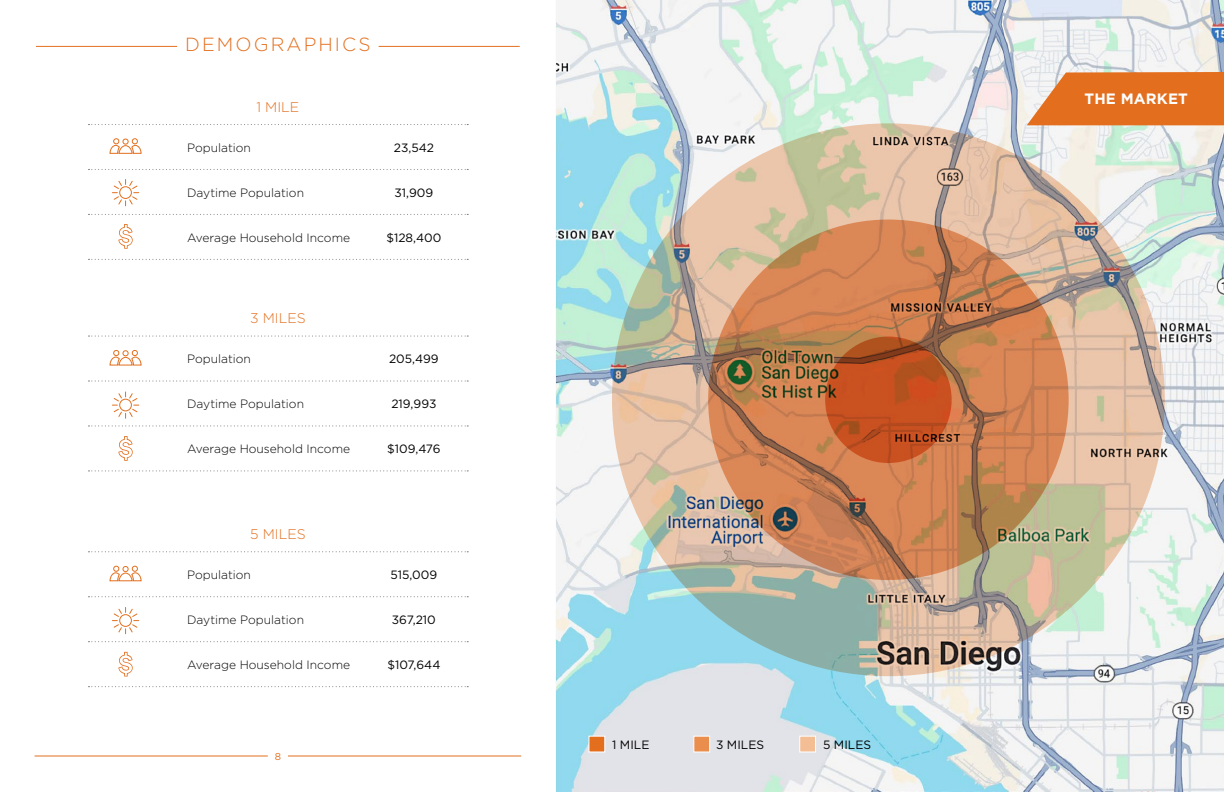
<style>
.page{position:relative;width:1224px;height:792px;background:#fff}
.page>*{position:absolute;margin:0;border:0;box-sizing:border-box;transform-origin:0 0}
.t1{font:300 19px "Gotham";letter-spacing:.11em;color:#e36f1e}
.t2{font:700 15px "Gotham";letter-spacing:.01em;color:#fff}
.t3{font:300 14px "Gotham";color:#e36f1e}
.t4{font:300 12px "Gotham";color:#000}
.t5{font:12px "Gotham";color:#000}
.t6{font:10px "Gotham";color:#e36f1e}
</style>
<div class="page">
<hr style="left:36px;top:46px;width:141px;height:1px;background:#e36f1e">
<hr style="left:379px;top:46px;width:141px;height:1px;background:#e36f1e">
<svg style="left:88px;top:169px;width:380px;height:1px"></svg>
<svg style="left:88px;top:214px;width:380px;height:1px"></svg>
<svg style="left:88px;top:259px;width:380px;height:1px"></svg>
<svg style="left:88px;top:124px;width:380px;height:1px"></svg>
<svg style="left:88px;top:380px;width:380px;height:2px"></svg>
<svg style="left:88px;top:425px;width:380px;height:2px"></svg>
<svg style="left:88px;top:470px;width:380px;height:1px"></svg>
<svg style="left:88px;top:336px;width:380px;height:1px"></svg>
<svg style="left:88px;top:596px;width:380px;height:1px"></svg>
<svg style="left:88px;top:641px;width:380px;height:1px"></svg>
<svg style="left:88px;top:686px;width:380px;height:1px"></svg>
<svg style="left:88px;top:551px;width:380px;height:1px"></svg>
<img style="left:556px;top:0;width:668px;height:792px">
<svg style="left:612px;top:123px;width:553px;height:553px;background:#c8b79f"></svg>
<svg style="left:708px;top:220px;width:361px;height:360px;background:#c57e51"></svg>
<svg style="left:825px;top:337px;width:127px;height:126px;background:#bc4d1e"></svg>
<hr style="left:35px;top:756px;width:233px;height:1px;background:#e36f1e">
<hr style="left:288px;top:756px;width:233px;height:1px;background:#e36f1e">
<svg style="left:1027px;top:72px;width:197px;height:53px;background:#e47c33"></svg>
<div style="left:588px;top:736px;width:17px;height:16px;background:#e36f1e;border:1px solid #fff"></div>
<div style="left:693px;top:736px;width:17px;height:16px;background:#ea8e4e;border:1px solid #fff"></div>
<div style="left:799px;top:736px;width:17px;height:16px;background:#f4be95;border:1px solid #fff"></div>
<svg style="left:112px;top:179px;width:28px;height:28px"></svg>
<svg style="left:112px;top:391px;width:28px;height:28px"></svg>
<svg style="left:112px;top:607px;width:28px;height:28px"></svg>
<svg style="left:109px;top:350px;width:33px;height:16px"></svg>
<svg style="left:109px;top:138px;width:33px;height:16px"></svg>
<svg style="left:109px;top:565px;width:33px;height:17px"></svg>
<svg style="left:118px;top:652px;width:15px;height:25px"></svg>
<svg style="left:118px;top:436px;width:15px;height:25px"></svg>
<svg style="left:118px;top:224px;width:15px;height:25px"></svg>
<h1 class="t1" style="left:185px;top:32px;width:187px">DEMOGRAPHICS</h1>
<p class="t3" style="left:256px;top:98px;width:44px">1 MILE</p>
<p class="t4" style="left:187px;top:140px;width:65px">Population</p>
<p class="t4" style="left:187px;top:185px;width:118px">Daytime Population</p>
<p class="t4" style="left:187px;top:230px;width:165px">Average Household Income</p>
<p class="t5" style="left:394px;top:140px;width:42px">23,542</p>
<p class="t5" style="left:395px;top:185px;width:40px">31,909</p>
<p class="t5" style="left:386px;top:230px;width:57px">$128,400</p>
<p class="t3" style="left:250px;top:309px;width:57px">3 MILES</p>
<p class="t4" style="left:187px;top:351px;width:65px">Population</p>
<p class="t4" style="left:187px;top:396px;width:118px">Daytime Population</p>
<p class="t4" style="left:187px;top:441px;width:165px">Average Household Income</p>
<p class="t5" style="left:389px;top:351px;width:51px">205,499</p>
<p class="t5" style="left:391px;top:396px;width:47px">219,993</p>
<p class="t5" style="left:387px;top:441px;width:55px">$109,476</p>
<p class="t3" style="left:250px;top:525px;width:57px">5 MILES</p>
<p class="t4" style="left:187px;top:567px;width:65px">Population</p>
<p class="t4" style="left:187px;top:612px;width:118px">Daytime Population</p>
<p class="t4" style="left:187px;top:657px;width:165px">Average Household Income</p>
<p class="t5" style="left:391px;top:567px;width:48px">515,009</p>
<p class="t5" style="left:392px;top:612px;width:45px">367,210</p>
<p class="t5" style="left:387px;top:657px;width:55px">$107,644</p>
<p class="t6" style="left:275px;top:750px;width:8px">8</p>
<p class="t5" style="left:612px;top:737px;width:39px">1 MILE</p>
<p class="t5" style="left:716px;top:737px;width:50px">3 MILES</p>
<p class="t5" style="left:823px;top:737px;width:50px">5 MILES</p>
<p class="t2" style="left:1085px;top:89px;width:105px">THE MARKET</p>
</div>
